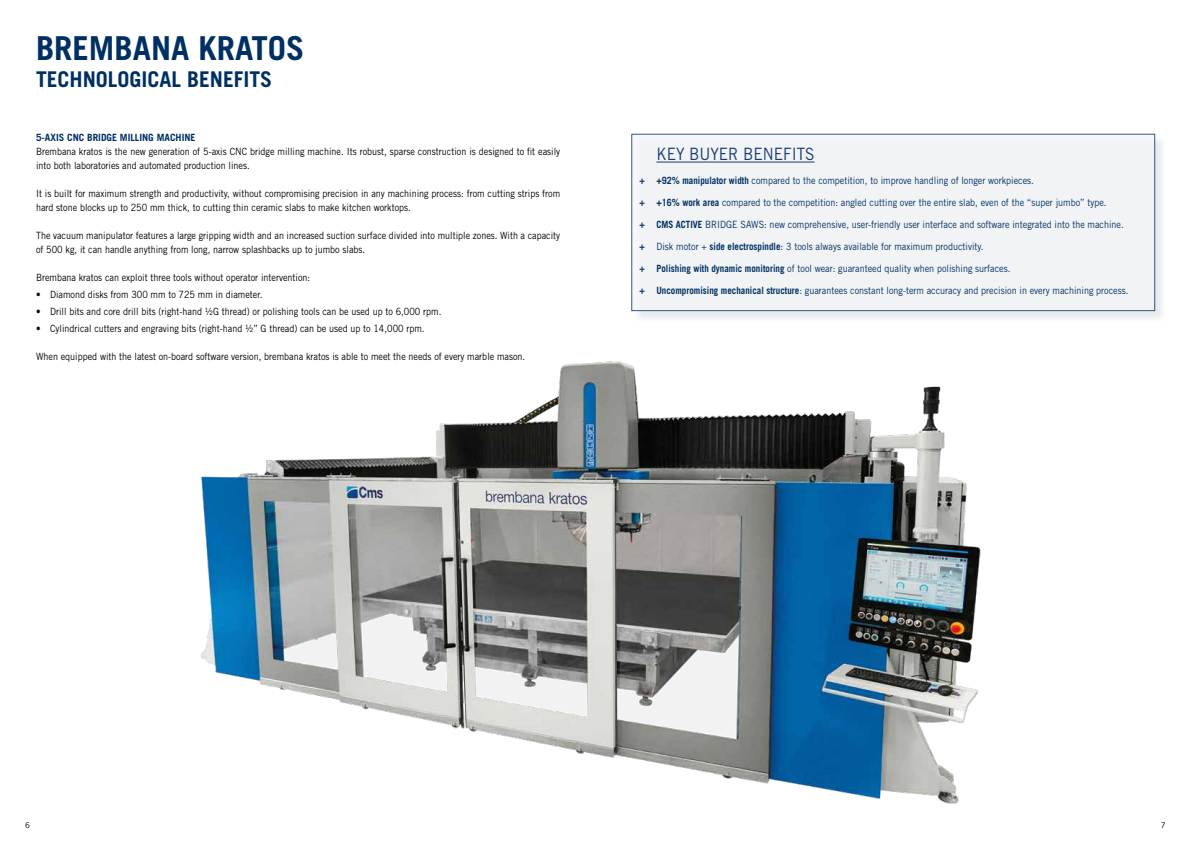
<style>
.page{position:relative;width:1191px;height:842px;background:#fff}
.page>*{position:absolute;margin:0;border:0;box-sizing:border-box;transform-origin:0 0}
.t1{font:700 33px "Trade Gothic LT Std";color:#003063}
.t2{font:700 21.7px "Trade Gothic LT Std";color:#003063}
.t3{font:17px "Trade Gothic LT Std";color:#183c6f;scale:.9 1}
.t4{font:10px/14px "Trade Gothic LT Std";color:#000;scale:.9 1}
.t5{font:10px "Trade Gothic LT Std";color:#003063;scale:.9 1}
.t6{font:700 10px "Trade Gothic LT Std";color:#003063}
.t7{font:8px "Trade Gothic LT Std";color:#000}
.s1{font-weight:700;color:#183c6f}
.s2{font-weight:700}
</style>
<div class="page">
<img style="left:201px;top:361px;width:780px;height:443px">
<div style="left:633px;top:135px;width:534px;height:188px;background:#d8dfe3;opacity:.75"></div>
<div style="left:631px;top:134px;width:524px;height:177px;background:#f4f6f7"></div>
<hr style="left:656px;top:162px;width:158px;height:1px;background:#183c6f">
<h1 class="t1" style="left:36px;top:28px;width:270px">BREMBANA KRATOS</h1>
<h2 class="t2" style="left:36px;top:65px;width:238px">TECHNOLOGICAL BENEFITS</h2>
<p class="t6" style="left:36px;top:131px;width:161px">5-AXIS CNC BRIDGE MILLING MACHINE</p>
<p class="t4" style="left:36px;top:144px;width:584px">Brembana kratos is the new generation of 5-axis CNC bridge milling machine. Its robust, sparse construction is designed to fit easily into both laboratories and automated production lines.</p>
<p class="t4" style="left:36px;top:186px;width:584px">It is built for maximum strength and productivity, without compromising precision in any machining process: from cutting strips from hard stone blocks up to 250 mm thick, to cutting thin ceramic slabs to make kitchen worktops.</p>
<p class="t4" style="left:36px;top:228px;width:584px">The vacuum manipulator features a large gripping width and an increased suction surface divided into multiple zones. With a capacity of 500 kg, it can handle anything from long, narrow splashbacks up to jumbo slabs.</p>
<p class="t4" style="left:36px;top:270px;width:306px">Brembana kratos can exploit three tools without operator intervention:</p>
<p class="t4" style="left:36px;top:287px;width:253px">• Diamond disks from 300 mm to 725 mm in diameter.</p>
<p class="t4" style="left:36px;top:304px;width:452px">• Drill bits and core drill bits (right-hand ½G thread) or polishing tools can be used up to 6,000 rpm.</p>
<p class="t4" style="left:36px;top:321px;width:433px">• Cylindrical cutters and engraving bits (right-hand ½” G thread) can be used up to 14,000 rpm.</p>
<p class="t4" style="left:36px;top:349px;width:545px">When equipped with the latest on-board software version, brembana kratos is able to meet the needs of every marble mason.</p>
<h3 class="t3" style="left:656px;top:144px;width:177px">KEY BUYER BENEFITS</h3>
<p class="t5" style="left:639px;top:175px;width:440px"><span class="s1">+</span> <span class="s2">+92% manipulator width</span> compared to the competition, to improve handling of longer workpieces.</p>
<p class="t5" style="left:639px;top:197px;width:520px"><span class="s1">+</span> <span class="s2">+16% work area</span> compared to the competition: angled cutting over the entire slab, even of the “super jumbo” type.</p>
<p class="t5" style="left:639px;top:219px;width:540px"><span class="s1">+</span> <span class="s2">CMS ACTIVE</span> BRIDGE SAWS: new comprehensive, user-friendly user interface and software integrated into the machine.</p>
<p class="t5" style="left:639px;top:241px;width:384px"><span class="s1">+</span> Disk motor + <span class="s2">side electrospindle</span>: 3 tools always available for maximum productivity.</p>
<p class="t5" style="left:639px;top:263px;width:414px"><span class="s1">+</span> <span class="s2">Polishing with dynamic monitoring</span> of tool wear: guaranteed quality when polishing surfaces.</p>
<p class="t5" style="left:639px;top:285px;width:545px"><span class="s1">+</span> <span class="s2">Uncompromising mechanical structure</span>: guarantees constant long-term accuracy and precision in every machining process.</p>
<p class="t7" style="left:25px;top:820px;width:6px">6</p>
<p class="t7" style="left:1160px;top:820px;width:6px">7</p>
</div>
